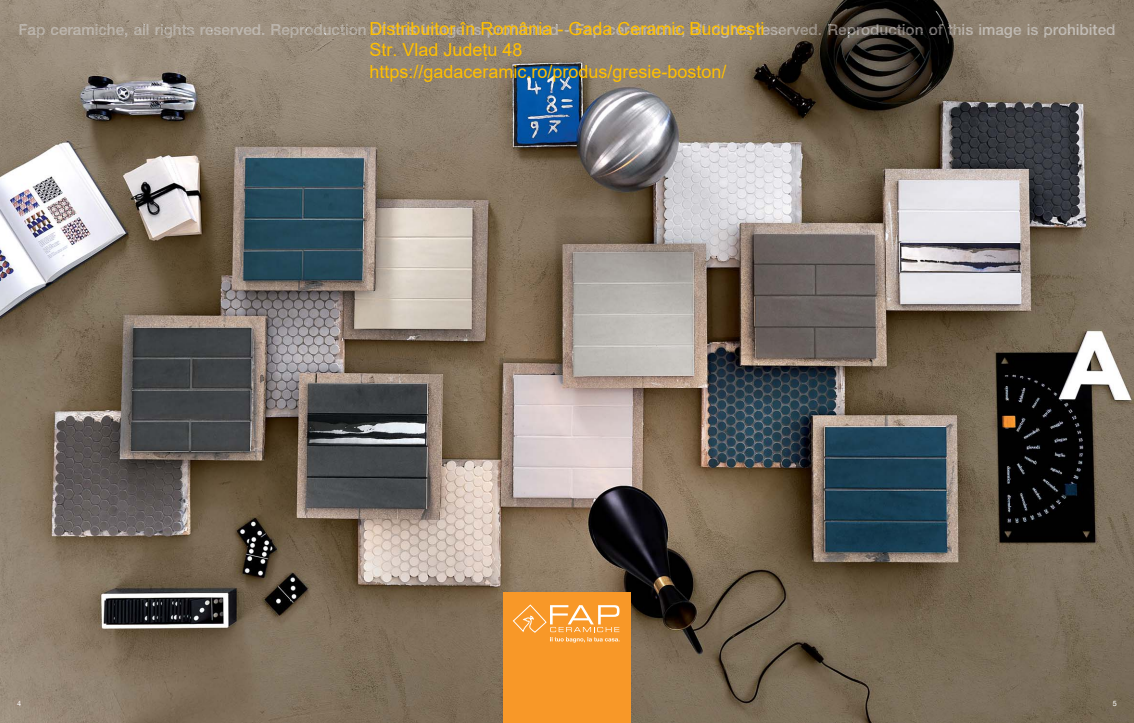
<style>
.page{position:relative;width:1134px;height:723px;background:#fff}
.page>*{position:absolute;margin:0;border:0;box-sizing:border-box;transform-origin:0 0}
.t1{font:18px/21.6px "Arial";color:#ffbf00}
.t2{font:500 15.3px "Helvetica Neue";color:#c3beb8}
.t3{font:7.3px "Helvetica Neue LT Com";color:#fff}
.s1{font-family:"Helvetica Neue";font-weight:500;font-size:15.3px;color:#c9c5c0}
.s2{font-family:"Helvetica Neue";font-weight:500;font-size:15.3px;color:#c4beb8}
.s3{font-family:"Helvetica Neue";font-weight:500;font-size:15.3px;color:#bbb5ac}
.s4{font-family:"Helvetica Neue";font-weight:500;font-size:15.3px;color:#c9c5bf}
.s5{font-family:"Helvetica Neue";font-weight:500;font-size:15.3px;color:#c4bfb8}
.s6{font-family:"Helvetica Neue";font-weight:500;font-size:15.3px;color:#c3beb7}
.s7{font-family:"Helvetica Neue";font-weight:500;font-size:15.3px;color:#c3beb8}
.s8{font-family:"Helvetica Neue";font-weight:500;font-size:15.3px;color:#c5bfb9}
.s9{font-family:"Helvetica Neue";font-weight:500;font-size:15.3px;color:#ccc8c4}
.s10{font-family:"Helvetica Neue";font-weight:500;font-size:15.3px;color:#bdb7af}
.s11{font-family:"Helvetica Neue";font-weight:500;font-size:15.3px;color:#cecac6}
.s12{font-family:"Helvetica Neue";font-weight:500;font-size:15.3px;color:#cac6c0}
.s13{font-family:"Helvetica Neue";font-weight:500;font-size:15.3px;color:#c4bfb9}
.s14{font-family:"Helvetica Neue";font-weight:500;font-size:15.3px;color:#c2bdb7}
.s15{font-family:"Helvetica Neue";font-weight:500;font-size:15.3px;color:#bcb6ae}
.s16{font-family:"Helvetica Neue";font-weight:500;font-size:15.3px;color:#bbb5ad}
.s17{font-family:"Helvetica Neue";font-weight:500;font-size:15.3px;color:#b6afa7}
.s18{font-family:"Helvetica Neue";font-weight:500;font-size:15.3px;color:#c5c0ba}
.s19{font-family:"Helvetica Neue";font-weight:500;font-size:15.3px;color:#ccc9c3}
.s20{font-family:"Helvetica Neue";font-weight:500;font-size:15.3px;color:#cecbc6}
.s21{font-family:"Helvetica Neue";font-weight:500;font-size:15.3px;color:#c6c1bb}
.s22{font-family:"Helvetica Neue";font-weight:500;font-size:15.3px;color:#ccc9c4}
.s23{color:#c4bfb8}
.s24{color:#c5bfb9}
.s25{color:#c9c5bf}
.s26{color:#c3beb7}
.s27{font-family:"Arial";font-weight:400;font-size:18px;color:#ffbf00}
.s28{color:#c2bdb6}
.s29{color:#c2bcb6}
.s30{color:#b7b0a8}
.s31{color:#bbb4ac}
.s32{color:#c1bcb4}
.s33{color:#c0bab3}
.s34{color:#beb8b1}
.s35{color:#aca49b}
.s36{color:#aaa39b}
.s37{color:#928f8c}
.s38{color:#8e8580}
.s39{color:#afaaa5}
.s40{color:#a6a19c}
.s41{color:#8e8987}
.s42{color:#898381}
.s43{color:#b1aca7}
.s44{color:#86807e}
.s45{color:#857f7e}
.s46{color:#86817d}
.s47{color:#817b7b}
.s48{color:#807b7b}
.s49{color:#7f7a7b}
.s50{color:#847f7d}
.s51{color:#bcb6af}
.s52{color:#c3bdb6}
.s53{color:#c8c4bf}
.s54{font-family:"Helvetica Neue";font-weight:500;font-size:15.3px;color:#c9c4bf}
</style>
<div class="page">
<img style="left:0;top:0;width:1134px;height:723px">
<img style="left:20px;top:24px;width:1095px;height:14px">
<div style="left:503px;top:592px;width:128px;height:131px;background:#f89828"></div>
<svg style="left:513px;top:604px;width:106px;height:38px"></svg>
<p class="t1" style="left:487px;top:17px;width:127px"><span class="s1">p</span><span class="s2">r</span><span class="s3">oh</span><span class="s4">i</span><span class="s5">b</span><span class="s3">i</span><span class="s6">t</span><span class="s4">e</span><span class="s2">d</span>- <span class="s4">-</span>Gada</p>
<p class="t1" style="left:575px;top:17px;width:111px"><span class="s7">F</span><span class="s5">a</span><span class="s7">p</span> <span class="s5">c</span><span class="s8">e</span>Ceramic</p>
<p class="t1" style="left:372px;top:17px;width:182px"><span class="s4">o</span><span class="s5">f</span> <span class="s4">t</span><span class="s7">h</span><span class="s8">i</span><span class="s4">s im</span><span class="s5">a</span><span class="s1">g</span><span class="s9">e</span>în <span class="s2">i</span><span class="s5">s</span>România</p>
<p class="t1" style="left:18px;top:17px;width:438px"><span class="s10">F</span><span class="s8">a</span><span class="s1">p</span> <span class="s8">c</span><span class="s1">e</span><span class="s4">r</span><span class="s11">a</span><span class="s8">m</span><span class="s12">i</span><span class="s7">c</span><span class="s5">he</span><span class="s8">,</span> <span class="s12">al</span><span class="s4">l</span> <span class="s13">r</span><span class="s14">i</span><span class="s15">g</span><span class="s12">h</span><span class="s5">ts</span> <span class="s8">r</span><span class="s16">e</span><span class="s17">s</span><span class="s18">e</span><span class="s19">r</span><span class="s4">v</span><span class="s20">e</span><span class="s21">d</span><span class="s12">. R</span><span class="s1">e</span><span class="s5">p</span><span class="s13">r</span><span class="s5">o</span><span class="s1">du</span><span class="s5">c</span><span class="s22">t</span><span class="s5">i</span><span class="s1">on</span> Distribuitor</p>
<p class="t2" style="left:690px;top:24px;width:427px">a<span class="s23">l</span><span class="s24">l r</span><span class="s25">i</span><span class="s24">g</span><span class="s26">hts</span><span class="s27">ști</span> <span class="s28">r</span><span class="s29">e</span><span class="s30">s</span><span class="s31">e</span><span class="s32">r</span><span class="s33">v</span><span class="s34">e</span><span class="s35">d</span><span class="s36">.</span> <span class="s37">R</span><span class="s38">e</span><span class="s39">p</span><span class="s40">r</span><span class="s41">o</span><span class="s42">d</span><span class="s43">u</span><span class="s44">c</span><span class="s45">ti</span><span class="s46">o</span><span class="s47">n</span> <span class="s48">o</span><span class="s49">f</span> <span class="s50">t</span><span class="s51">h</span><span class="s29">is</span> <span class="s52">i</span><span class="s26">ma</span>ge is <span class="s26">p</span><span class="s53">r</span>o<span class="s23">h</span>ib<span class="s26">it</span><span class="s29">ed</span></p>
<p class="t1" style="left:369px;top:39px;width:359px">Str. Vlad Județu 48 https://gadaceramic.ro/produs/gresie-boston/</p>
<p class="t1" style="left:624px;top:17px;width:124px"><span class="s8">r</span><span class="s7">a</span><span class="s4">m</span><span class="s8">iche</span><span class="s54">,</span> Bucure</p>
<p class="t3" style="left:17px;top:701px;width:6px">4</p>
<p class="t3" style="left:1113px;top:701px;width:6px">5</p>
</div>
